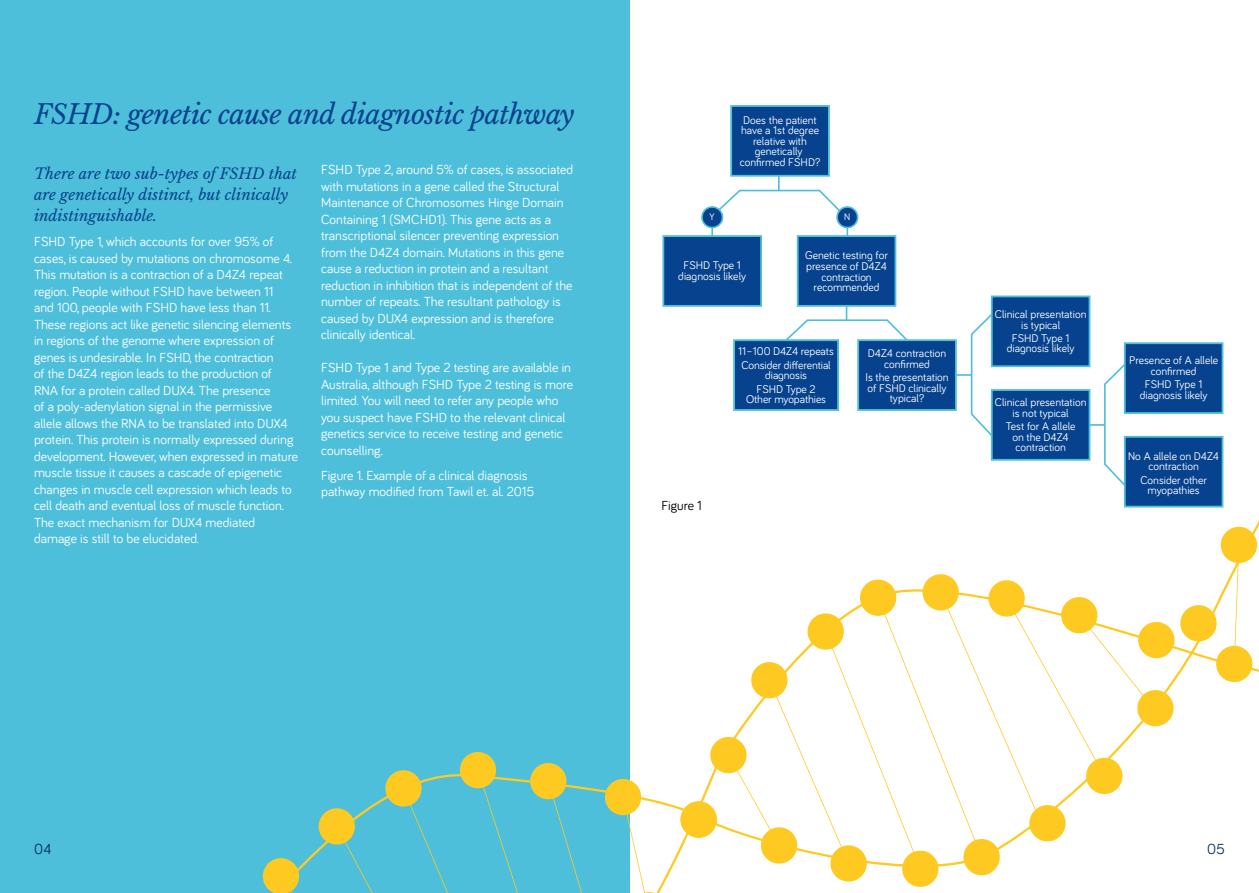
<style>
.page{position:relative;width:1259px;height:893px;background:#fff}
.page>*{position:absolute;margin:0;border:0;box-sizing:border-box;transform-origin:0 0}
.t1{font:italic 27px "Libre Baskerville";letter-spacing:-.02em;color:#06428e}
.t2{font:italic 15px/21px "Libre Baskerville";color:#06428e}
.t3{font:15px "Bariol";color:#002e5a}
.t4{font:13.5px/16.5px "Bariol";color:#fff}
.t5{font:13.5px "Bariol";color:#000}
.t6{font:11.4px/10.6px "Bariol";color:#fff;text-align:center}
.t7{font:9.9px "Bariol";color:#fff}
</style>
<div class="page">
<div style="left:0;top:0;width:629px;height:893px;background:#4ebfda"></div>
<svg style="left:262px;top:750px;width:407px;height:143px"></svg>
<svg style="left:678px;top:524px;width:581px;height:363px"></svg>
<svg style="left:719px;top:177px;width:121px;height:36px"></svg>
<svg style="left:957px;top:312px;width:37px;height:126px"></svg>
<svg style="left:1089px;top:362px;width:38px;height:126px"></svg>
<div style="left:702px;top:207px;width:20px;height:20px;background:#06428e;border-radius:50%"></div>
<div style="left:701px;top:206px;width:22px;height:22px;border:2px solid #4ebfda;border-radius:50%"></div>
<div style="left:837px;top:207px;width:20px;height:20px;background:#06428e;border-radius:50%"></div>
<div style="left:836px;top:206px;width:22px;height:22px;border:2px solid #4ebfda;border-radius:50%"></div>
<svg style="left:711px;top:227px;width:2px;height:8px"></svg>
<svg style="left:846px;top:227px;width:2px;height:8px"></svg>
<svg style="left:786px;top:294px;width:121px;height:45px"></svg>
<div style="left:731px;top:106px;width:98px;height:70px;background:#06428e"></div>
<div style="left:730px;top:105px;width:100px;height:72px;border:2px solid #4ebfda"></div>
<div style="left:663px;top:236px;width:98px;height:70px;background:#06428e"></div>
<div style="left:662px;top:235px;width:100px;height:72px;border:2px solid #4ebfda"></div>
<div style="left:797px;top:236px;width:98px;height:70px;background:#06428e"></div>
<div style="left:797px;top:235px;width:99px;height:72px;border:2px solid #4ebfda"></div>
<div style="left:858px;top:340px;width:98px;height:70px;background:#06428e"></div>
<div style="left:857px;top:339px;width:100px;height:72px;border:2px solid #4ebfda"></div>
<div style="left:734px;top:340px;width:104px;height:70px;background:#06428e"></div>
<div style="left:733px;top:339px;width:106px;height:72px;border:2px solid #4ebfda"></div>
<div style="left:1124px;top:343px;width:98px;height:70px;background:#06428e"></div>
<div style="left:1124px;top:342px;width:99px;height:72px;border:2px solid #4ebfda"></div>
<div style="left:1124px;top:437px;width:98px;height:70px;background:#06428e"></div>
<div style="left:1124px;top:436px;width:99px;height:71px;border:2px solid #4ebfda"></div>
<div style="left:991px;top:296px;width:98px;height:70px;background:#06428e"></div>
<div style="left:991px;top:296px;width:99px;height:71px;border:2px solid #4ebfda"></div>
<div style="left:991px;top:390px;width:98px;height:70px;background:#06428e"></div>
<div style="left:991px;top:389px;width:99px;height:72px;border:2px solid #4ebfda"></div>
<h1 class="t1" style="left:34px;top:98px;width:542px">FSHD: genetic cause and diagnostic pathway</h1>
<p class="t2" style="left:34px;top:163px;width:264px">There are two sub-types of FSHD that are genetically distinct, but clinically indistinguishable.</p>
<p class="t4" style="left:34px;top:233px;width:265px">FSHD Type 1, which accounts for over 95% of cases, is caused by mutations on chromosome 4.<br>This mutation is a contraction of a D4Z4 repeat region. People without FSHD have between 11<br>and 100, people with FSHD have less than 11.<br>These regions act like genetic silencing elements in regions of the genome where expression of genes is undesirable. In FSHD, the contraction<br>of the D4Z4 region leads to the production of RNA for a protein called DUX4. The presence<br>of a poly-adenylation signal in the permissive allele allows the RNA to be translated into DUX4 protein. This protein is normally expressed during development. However, when expressed in mature muscle tissue it causes a cascade of epigenetic changes in muscle cell expression which leads to cell death and eventual loss of muscle function.<br>The exact mechanism for DUX4 mediated damage is still to be elucidated.</p>
<p class="t4" style="left:321px;top:161px;width:254px">FSHD Type 2, around 5% of cases, is associated with mutations in a gene called the Structural Maintenance of Chromosomes Hinge Domain Containing 1 (SMCHD1). This gene acts as a transcriptional silencer preventing expression from the D4Z4 domain. Mutations in this gene cause a reduction in protein and a resultant reduction in inhibition that is independent of the number of repeats. The resultant pathology is caused by DUX4 expression and is therefore clinically identical.</p>
<p class="t4" style="left:321px;top:359px;width:253px">FSHD Type 1 and Type 2 testing are available in Australia, although FSHD Type 2 testing is more limited. You will need to refer any people who you suspect have FSHD to the relevant clinical genetics service to receive testing and genetic counselling.</p>
<p class="t4" style="left:321px;top:466px;width:215px">Figure 1. Example of a clinical diagnosis pathway modified from Tawil et. al. 2015</p>
<p class="t6" style="left:740px;top:114px;width:82px">Does the patient have a 1st degree relative with genetically confirmed FSHD?</p>
<p class="t7" style="left:709px;top:210px;width:7px">Y</p>
<p class="t7" style="left:844px;top:210px;width:8px">N</p>
<p class="t6" style="left:678px;top:259px;width:69px">FSHD Type 1 diagnosis likely</p>
<p class="t6" style="left:805px;top:250px;width:84px">Genetic testing for presence of D4Z4 contraction recommended</p>
<p class="t6" style="left:738px;top:344px;width:97px;line-height:13.2px;text-align:left">11–100 D4Z4 repeats<br>Consider di-erential</p>
<p class="t6" style="left:756px;top:368px;width:61px;line-height:13.2px">diagnosis<br>FSHD Type 2</p>
<p class="t6" style="left:746px;top:393px;width:82px">Other myopathies</p>
<p class="t6" style="left:868px;top:348px;width:80px">D4Z4 contraction confirmed</p>
<p class="t6" style="left:865px;top:371px;width:85px">Is the presentation of FSHD clinically typical?</p>
<p class="t5" style="left:661px;top:496px;width:42px">Figure 1</p>
<p class="t6" style="left:995px;top:308px;width:93px">Clinical presentation is typical</p>
<p class="t6" style="left:1006px;top:332px;width:69px">FSHD Type 1 diagnosis likely</p>
<p class="t6" style="left:995px;top:397px;width:93px">Clinical presentation is not typical</p>
<p class="t6" style="left:1005px;top:420px;width:71px">Test for A allele on the D4Z4 contraction</p>
<p class="t6" style="left:1129px;top:355px;width:91px">Presence of A allele confirmed</p>
<p class="t6" style="left:1139px;top:378px;width:69px">FSHD Type 1 diagnosis likely</p>
<p class="t6" style="left:1128px;top:450px;width:92px">No A allele on D4Z4 contraction</p>
<p class="t6" style="left:1140px;top:474px;width:68px">Consider other myopathies</p>
<p class="t3" style="left:34px;top:838px;width:19px">04</p>
<p class="t3" style="left:1207px;top:838px;width:19px">05</p>
</div>
